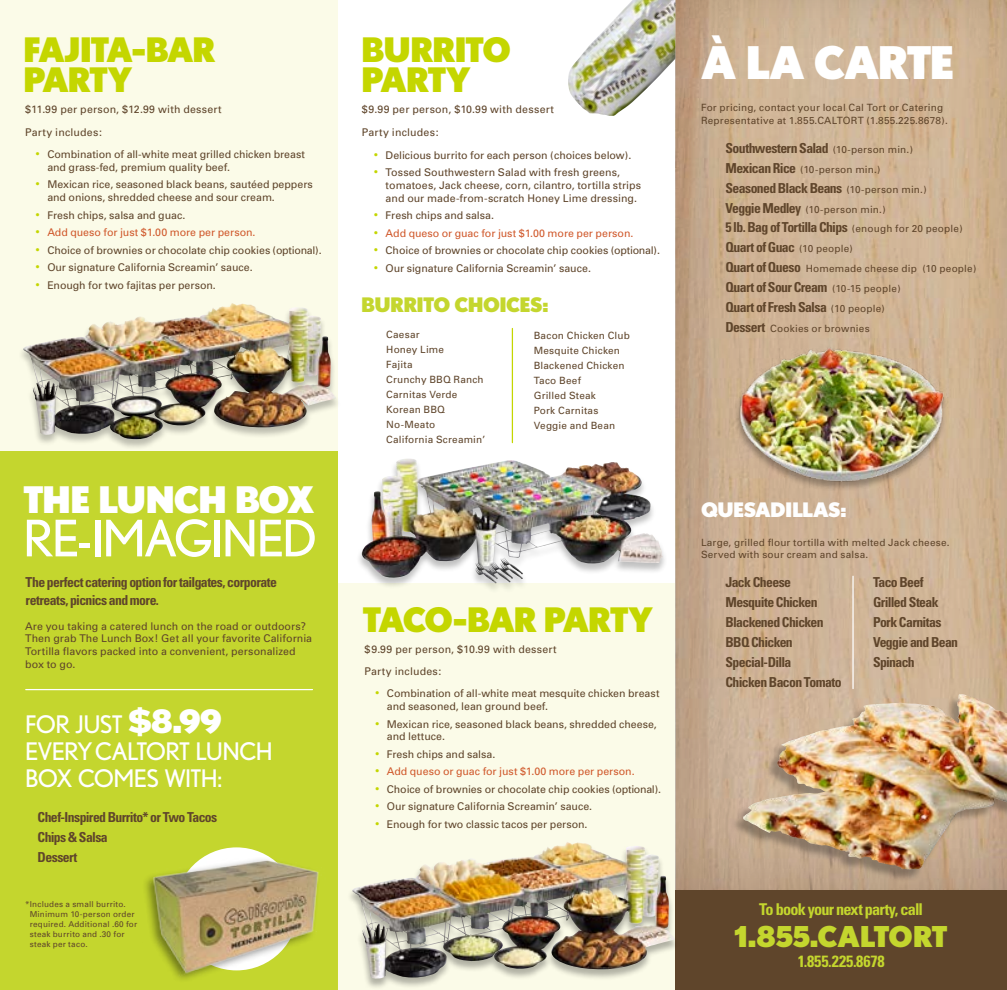
<style>
.page{position:relative;width:1007px;height:990px;background:#fff}
.page>*{position:absolute;margin:0;border:0;box-sizing:border-box;transform-origin:0 0}
.t1{font:50.25px "Nobel";letter-spacing:-.04em;color:#fff}
.t2{font:900 45px "Nobel";letter-spacing:-.04em;color:#fff}
.t3{font:900 36.62px "Nobel";letter-spacing:-.04em;color:#fff}
.t4{font:900 33.75px/30px "Nobel";letter-spacing:-.04em;color:#c4d600}
.t5{font:900 28.75px "Nobel";letter-spacing:-.015em;color:#c4d62e}
.t6{font:24.25px/26.9px "Nobel";letter-spacing:-.04em;color:#fff}
.t7{font:900 20px "Nobel";letter-spacing:-.03em;color:#c4d62e}
.t8{font:900 20px "Nobel";letter-spacing:-.025em;color:#fff}
.t9{font:700 condensed 16.25px "Univers";letter-spacing:-.05em;color:#c4d62e}
.t10{font:700 condensed 16.25px "Univers";letter-spacing:-.01em;color:#c4d62e}
.t11{font:700 condensed 13.75px/20px "Univers";letter-spacing:-.045em;color:#5f452b}
.t12{font:10.62px/12.9px "Univers";color:#5f452b}
.t13{font:10.62px/22.4px "Univers";letter-spacing:.02em;color:#5f452b}
.t14{font:10.62px "Univers";letter-spacing:-.005em;color:#d0592c}
.t15{font:10px/15px "Univers";letter-spacing:.02em;color:#5f452b}
.t16{font:8.12px/10px "Univers";letter-spacing:.025em;color:#5f452b}
.s1{font-size:12.5px;color:#c4d600}
.s2{font-weight:900;font-size:32.25px}
.s3{font-weight:400;font-stretch:normal;font-size:10px}
.s4{font-weight:700;font-stretch:condensed;font-size:13.75px}
</style>
<div class="page">
<div style="left:0;top:0;width:338px;height:451px;background:#fbfbe8"></div>
<div style="left:0;top:451px;width:338px;height:539px;background:#c4d62e"></div>
<div style="left:175px;top:847px;width:123px;height:123px;background:#fff;border-radius:50%"></div>
<div style="left:141px;top:856px;width:180px;height:127px;background:#000;opacity:.44"></div>
<img style="left:148px;top:858px;width:173px;height:125px">
<hr style="left:26px;top:689px;width:286px;height:1px;background:#fff">
<svg style="left:676px;top:0;width:331px;height:890px;background:#caaf91"></svg>
<hr style="left:852px;top:576px;width:2px;height:113px;background:#fff">
<div style="left:731px;top:695px;width:276px;height:187px;background:#000;opacity:.3"></div>
<img style="left:743px;top:694px;width:217px;height:147px">
<div style="left:18px;top:304px;width:323px;height:146px;background:#000;opacity:.25"></div>
<img style="left:23px;top:303px;width:209px;height:49px">
<img style="left:568px;top:0;width:107px;height:116px">
<hr style="left:512px;top:328px;width:1px;height:115px;background:#c4d600">
<div style="left:675px;top:890px;width:332px;height:100px;background:#5f452b"></div>
<div style="left:356px;top:458px;width:313px;height:135px;background:#000;opacity:.25"></div>
<img style="left:362px;top:459px;width:120px;height:119px">
<div style="left:337px;top:583px;width:338px;height:407px;background:#fbfbe8"></div>
<div style="left:348px;top:843px;width:332px;height:147px;background:#000;opacity:.3"></div>
<img style="left:400px;top:843px;width:167px;height:39px">
<img style="left:731px;top:339px;width:220px;height:170px">
<h3 class="t4" style="left:23px;top:35px;width:194px">FAJITA-BAR<br>PARTY</h3>
<p class="t13" style="left:25px;top:98px;width:198px">$11.99 per person, $12.99 with dessert<br>Party includes:</p>
<p class="t12" style="left:47px;top:148px;width:259px;text-indent:-12px"><span class="s1">•</span> Combination of all-white meat grilled chicken breast and grass-fed, premium quality beef.</p>
<p class="t12" style="left:47px;top:178px;width:267px;text-indent:-12px"><span class="s1">•</span> Mexican rice, seasoned black beans, sautéed peppers and onions, shredded cheese and sour cream.</p>
<p class="t12" style="left:36px;top:209px;width:151px"><span class="s1">•</span> Fresh chips, salsa and guac.</p>
<p class="t14" style="left:36px;top:226px;width:221px"><span class="s1">•</span> Add queso for just $1.00 more per person.</p>
<p class="t12" style="left:36px;top:244px;width:288px"><span class="s1">•</span> Choice of brownies or chocolate chip cookies (optional).</p>
<p class="t12" style="left:36px;top:261px;width:219px"><span class="s1">•</span> Our signature California Screamin’ sauce.</p>
<p class="t12" style="left:36px;top:279px;width:182px"><span class="s1">•</span> Enough for two fajitas per person.</p>
<h3 class="t3" style="left:23px;top:478px;width:293px">THE LUNCH BOX</h3>
<h1 class="t1" style="left:23px;top:508px;width:295px">RE-IMAGINED</h1>
<p class="t11" style="left:26px;top:573px;width:253px;line-height:17.5px">The perfect catering option for tailgates, corporate retreats, picnics and more.</p>
<p class="t12" style="left:25px;top:619px;width:289px">Are you taking a catered lunch on the road or outdoors?<br>Then grab The Lunch Box! Get all your favorite California Tortilla flavors packed into a convenient, personalized box to go.</p>
<h3 class="t6" style="left:25px;top:711px;width:249px">FOR JUST <span class="s2">$8.99<br></span>EVERY CALTORT LUNCH<br>BOX COMES WITH:</h3>
<p class="t11" style="left:38px;top:808px;width:181px">Chef-Inspired Burrito* or Two Tacos<br>Chips &amp; Salsa<br>Dessert</p>
<p class="t16" style="left:30px;top:899px;width:109px;text-indent:-5px">*Includes a small burrito.<br>Minimum 10-person order required. Additional .60 for steak burrito and .30 for steak per taco.</p>
<h3 class="t4" style="left:361px;top:35px;width:151px">BURRITO<br>PARTY</h3>
<p class="t13" style="left:362px;top:98px;width:194px">$9.99 per person, $10.99 with dessert<br>Party includes:</p>
<p class="t12" style="left:374px;top:149px;width:259px"><span class="s1">•</span> Delicious burrito for each person (choices below).</p>
<p class="t12" style="left:386px;top:166px;width:257px;text-indent:-12px"><span class="s1">•</span> Tossed Southwestern Salad with fresh greens, tomatoes, Jack cheese, corn, cilantro, tortilla strips and our made-from-scratch Honey Lime dressing.</p>
<p class="t12" style="left:374px;top:209px;width:122px"><span class="s1">•</span> Fresh chips and salsa.</p>
<p class="t14" style="left:374px;top:227px;width:261px"><span class="s1">•</span> Add queso or guac for just $1.00 more per person.</p>
<p class="t12" style="left:374px;top:244px;width:288px"><span class="s1">•</span> Choice of brownies or chocolate chip cookies (optional).</p>
<p class="t12" style="left:374px;top:262px;width:219px"><span class="s1">•</span> Our signature California Screamin’ sauce.</p>
<h3 class="t7" style="left:361px;top:293px;width:189px">BURRITO CHOICES:</h3>
<p class="t15" style="left:534px;top:328px;width:98px">Bacon Chicken Club<br>Mesquite Chicken<br>Blackened Chicken<br>Taco Beef<br>Grilled Steak<br>Pork Carnitas<br>Veggie and Bean</p>
<p class="t15" style="left:386px;top:327px;width:100px">Caesar<br>Honey Lime<br>Fajita<br>Crunchy BBQ Ranch<br>Carnitas Verde<br>Korean BBQ<br>No-Meato<br>California Screamin’</p>
<h3 class="t4" style="left:362px;top:605px;width:292px">TACO-BAR PARTY</h3>
<p class="t13" style="left:365px;top:638px;width:194px">$9.99 per person, $10.99 with dessert<br>Party includes:</p>
<p class="t12" style="left:387px;top:687px;width:274px;text-indent:-12px"><span class="s1">•</span> Combination of all-white meat mesquite chicken breast and seasoned, lean ground beef.</p>
<p class="t12" style="left:387px;top:717px;width:271px;text-indent:-12px"><span class="s1">•</span> Mexican rice, seasoned black beans, shredded cheese, and lettuce.</p>
<p class="t12" style="left:375px;top:748px;width:122px"><span class="s1">•</span> Fresh chips and salsa.</p>
<p class="t14" style="left:375px;top:765px;width:261px"><span class="s1">•</span> Add queso or guac for just $1.00 more per person.</p>
<p class="t12" style="left:375px;top:783px;width:288px"><span class="s1">•</span> Choice of brownies or chocolate chip cookies (optional).</p>
<p class="t12" style="left:375px;top:800px;width:219px"><span class="s1">•</span> Our signature California Screamin’ sauce.</p>
<p class="t12" style="left:375px;top:818px;width:214px"><span class="s1">•</span> Enough for two classic tacos per person.</p>
<h2 class="t2" style="left:701px;top:35px;width:255px">À LA CARTE</h2>
<p class="t15" style="left:701px;top:102px;width:248px;line-height:12.5px">For pricing, contact your local Cal Tort or Catering<br>Representative at 1.855.CALTORT (1.855.225.8678).</p>
<p class="t11" style="left:725px;top:138px;width:189px">Southwestern Salad <span class="s3">(10-person min.)</span></p>
<p class="t15" style="left:725px;top:162px;width:157px"><span class="s4">Mexican Rice</span> (10-person min.)</p>
<p class="t11" style="left:725px;top:178px;width:203px">Seasoned Black Beans <span class="s3">(10-person min.)</span></p>
<p class="t15" style="left:725px;top:202px;width:162px"><span class="s4">Veggie Medley</span> (10-person min.)</p>
<p class="t11" style="left:725px;top:218px;width:239px">5 lb. Bag of Tortilla Chips <span class="s3">(enough for 20 people)<br></span>Quart of Guac <span class="s3">(10 people)</span></p>
<p class="t15" style="left:725px;top:261px;width:252px"><span class="s4">Quart of Queso</span> Homemade cheese dip (10 people)</p>
<p class="t11" style="left:725px;top:277px;width:177px">Quart of Sour Cream <span class="s3">(10-15 people)<br></span>Quart of Fresh Salsa <span class="s3">(10 people)</span></p>
<p class="t15" style="left:725px;top:321px;width:146px"><span class="s4">Dessert</span> Cookies or brownies</p>
<h3 class="t8" style="left:701px;top:498px;width:147px">QUESADILLAS:</h3>
<p class="t15" style="left:701px;top:536px;width:250px;line-height:12.5px">Large, grilled flour tortilla with melted Jack cheese.<br>Served with sour cream and salsa.</p>
<p class="t11" style="left:725px;top:572px;width:118px">Jack Cheese<br>Mesquite Chicken<br>Blackened Chicken<br>BBQ Chicken<br>Special-Dilla<br>Chicken Bacon Tomato</p>
<p class="t11" style="left:873px;top:572px;width:87px">Taco Beef<br>Grilled Steak<br>Pork Carnitas<br>Veggie and Bean<br>Spinach</p>
<h3 class="t9" style="left:759px;top:899px;width:165px">To book your next party, call</h3>
<h3 class="t5" style="left:734px;top:920px;width:215px">1.855.CALTORT</h3>
<h3 class="t10" style="left:798px;top:951px;width:88px">1.855.225.8678</h3>
</div>
